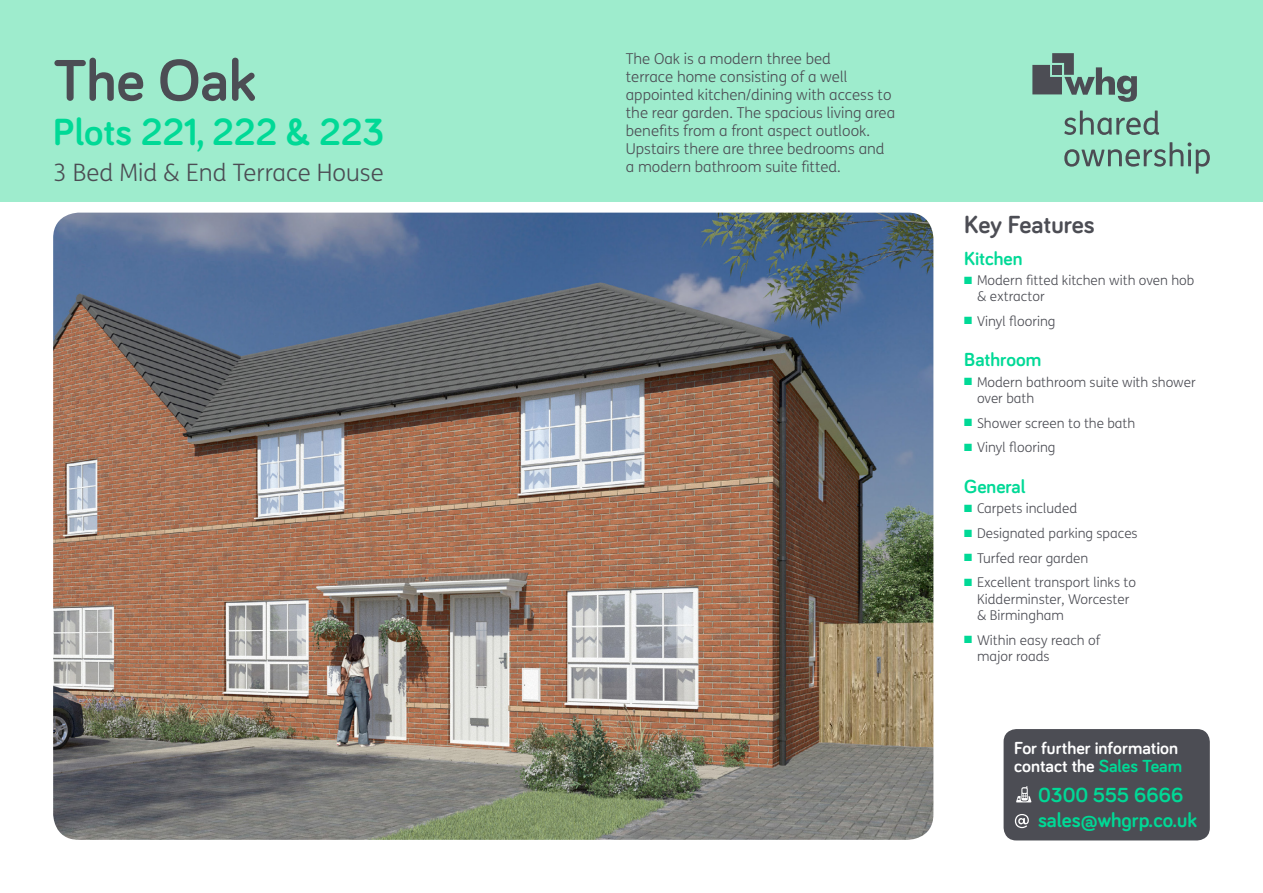
<style>
.page{position:relative;width:1263px;height:893px;background:#fff}
.page>*{position:absolute;margin:0;border:0;box-sizing:border-box;transform-origin:0 0}
.t1{font:700 60px "Bariol";color:#4c4d54}
.t2{font:700 39px "Bariol";color:#00d996}
.t3{font:700 25.5px "Bariol";color:#4c4d54}
.t4{font:300 24px "FS Me";color:#4c4d54}
.t5{font:700 21px/25.2px "Bariol";color:#00d996}
.t6{font:700 19.5px "Bariol";color:#00d996}
.t7{font:700 18px/18px "Bariol";color:#fff}
.t8{font:300 15px/18px "FS Me";color:#4c4d54}
.t9{font:300 13.5px/16.2px "FS Me";color:#4c4d54}
.s1{color:#00d996}
</style>
<div class="page">
<div style="left:0;top:0;width:1263px;height:202px;background:#9eeccd"></div>
<img style="left:53px;top:213px;width:880px;height:627px">
<svg style="left:1032px;top:53px;width:105px;height:49px"></svg>
<svg style="left:1064px;top:142px;width:146px;height:32px"></svg>
<svg style="left:1064px;top:111px;width:95px;height:24px"></svg>
<div style="left:1003px;top:729px;width:207px;height:111px;background:#4c4d54;border-radius:13px"></div>
<svg style="left:1016px;top:786px;width:15px;height:16px"></svg>
<svg style="left:1015px;top:814px;width:14px;height:14px"></svg>
<h1 class="t1" style="left:53px;top:39px;width:204px">The Oak</h1>
<h2 class="t2" style="left:53px;top:106px;width:333px">Plots 221, 222 &amp; 223</h2>
<h3 class="t4" style="left:53px;top:159px;width:332px">3 Bed Mid &amp; End Terrace House</h3>
<p class="t8" style="left:626px;top:51px;width:271px">The Oak is a modern three bed<br>terrace home consisting of a well appointed kitchen/dining with access to the rear garden. The spacious living area benefits from a front aspect outlook.<br>Upstairs there are three bedrooms and a modern bathroom suite fitted.</p>
<h3 class="t3" style="left:964px;top:207px;width:132px">Key Features</h3>
<h3 class="t6" style="left:964px;top:245px;width:60px">Kitchen</h3>
<p class="t9" style="left:977px;top:273px;width:219px;text-indent:-13px"><span class="s1">■</span> Modern fitted kitchen with oven hob &amp; extractor</p>
<p class="t9" style="left:964px;top:313px;width:93px"><span class="s1">■</span> Vinyl flooring</p>
<h3 class="t6" style="left:964px;top:346px;width:79px">Bathroom</h3>
<p class="t9" style="left:977px;top:374px;width:220px;text-indent:-13px"><span class="s1">■</span> Modern bathroom suite with shower over bath</p>
<p class="t9" style="left:964px;top:415px;width:173px"><span class="s1">■</span> Shower screen to the bath</p>
<p class="t9" style="left:964px;top:440px;width:93px"><span class="s1">■</span> Vinyl flooring</p>
<h3 class="t6" style="left:964px;top:473px;width:63px">General</h3>
<p class="t9" style="left:964px;top:501px;width:115px"><span class="s1">■</span> Carpets included</p>
<p class="t9" style="left:964px;top:525px;width:175px"><span class="s1">■</span> Designated parking spaces</p>
<p class="t9" style="left:964px;top:550px;width:126px"><span class="s1">■</span> Turfed rear garden</p>
<p class="t9" style="left:977px;top:575px;width:161px;text-indent:-13px"><span class="s1">■</span> Excellent transport links to<br>Kidderminster, Worcester &amp; Birmingham</p>
<p class="t9" style="left:977px;top:632px;width:125px;text-indent:-13px"><span class="s1">■</span> Within easy reach of major roads</p>
<h3 class="t7" style="left:1014px;top:739px;width:170px">For further information contact the <span class="s1">Sales Team</span></h3>
<h3 class="t5" style="left:1038px;top:781px;width:160px">0300 555 6666 sales@whgrp.co.uk</h3>
</div>
